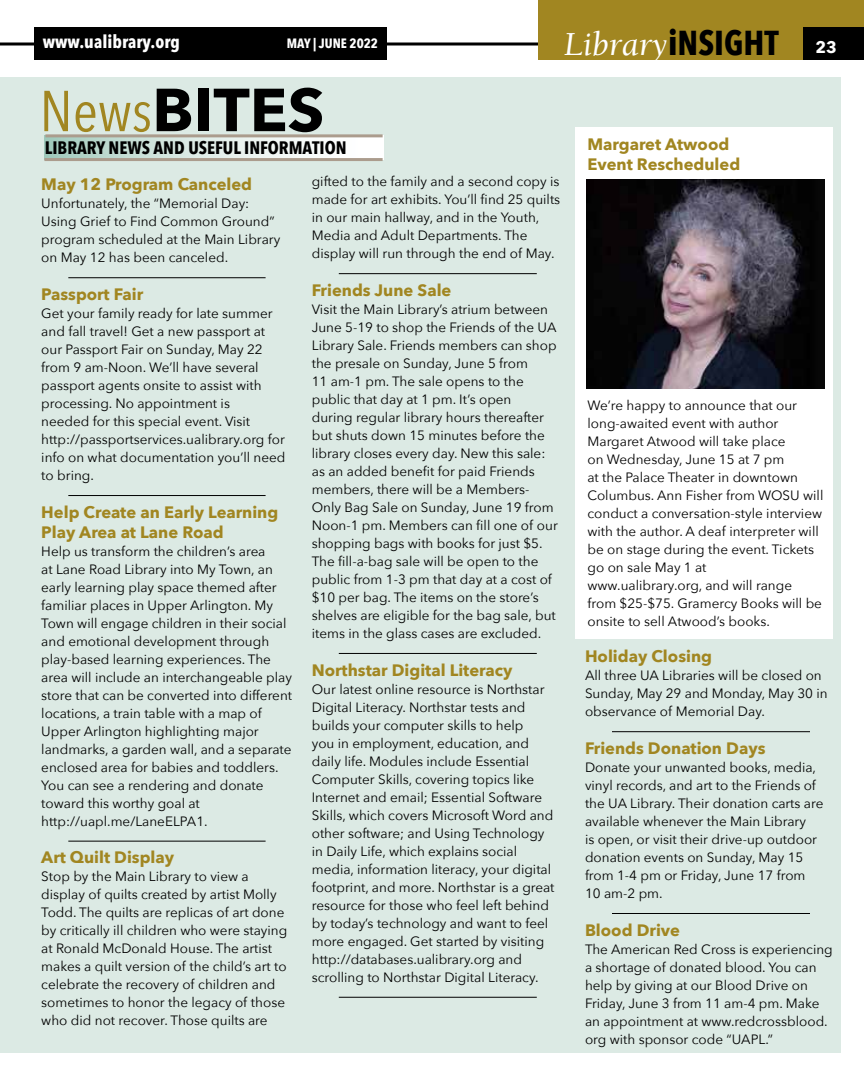
<style>
.page{position:relative;width:864px;height:1080px;background:#fff}
.page>*{position:absolute;margin:0;border:0;box-sizing:border-box;transform-origin:0 0}
.t1{font:700 60px "Avenir Next";color:#000;scale:1.04 1}
.t2{font:italic 34.5px "Berkeley Std";color:#fff}
.t3{font:700 18px "Avenir Next Condensed";color:#000}
.t4{font:700 18px "Avenir Next Condensed";color:#fff}
.t5{font:700 16.5px/19.8px "Avenir Next";color:#a18621}
.t6{font:13.5px/18px "Avenir Next";color:#000}
.t7{font:700 13.5px "Avenir Next Condensed";color:#fff}
.s1{font-family:"Avenir Next Condensed";font-weight:700;font-style:normal;color:#000}
.s2{font-family:"Avenir Next";font-weight:700;font-style:normal;font-size:16.5px}
.s3{font-family:"Avenir Next Condensed";font-weight:400;font-size:57px;color:#a18621}
</style>
<div class="page">
<div style="left:0;top:77px;width:841px;height:976px;background:#dceae4"></div>
<div style="left:576px;top:128px;width:257px;height:511px;background:#fff"></div>
<hr style="left:0;top:43px;width:864px;height:3px;background:#000">
<div style="left:538px;top:0;width:326px;height:60px;background:#a18621"></div>
<div style="left:804px;top:27px;width:60px;height:33px;background:#000"></div>
<div style="left:34px;top:27px;width:353px;height:33px;background:#000"></div>
<hr style="left:68px;top:277px;width:198px;height:1px;background:#000">
<hr style="left:68px;top:495px;width:198px;height:1px;background:#000">
<hr style="left:68px;top:841px;width:198px;height:1px;background:#000">
<hr style="left:339px;top:273px;width:198px;height:1px;background:#000">
<hr style="left:339px;top:653px;width:198px;height:1px;background:#000">
<hr style="left:339px;top:997px;width:198px;height:1px;background:#000">
<div style="left:44px;top:136px;width:340px;height:24px;background:linear-gradient(to right,#abcfc2,#fff)"></div>
<hr style="left:45px;top:134px;width:338px;height:3px;background:#ab9c8d">
<hr style="left:44px;top:158px;width:339px;height:3px;background:#ab9c8d">
<hr style="left:612px;top:731px;width:198px;height:1px;background:#000">
<hr style="left:612px;top:913px;width:198px;height:1px;background:#000">
<img style="left:586px;top:179px;width:238px;height:210px">
<h3 class="t4" style="left:43px;top:31px;width:139px">www.ualibrary.org</h3>
<p class="t7" style="left:287px;top:35px;width:93px">MAY | JUNE 2022</p>
<h2 class="t2" style="left:564px;top:26px;width:274px">Library<span class="s1">iNSIGHT</span> <span class="s2">23</span></h2>
<h1 class="t1" style="left:40px;top:58px;width:275px"><span class="s3">News</span>BITES</h1>
<h3 class="t3" style="left:45px;top:137px;width:303px">LIBRARY NEWS AND USEFUL INFORMATION</h3>
<p class="t5" style="left:41px;top:174px;width:212px">May 12 Program Canceled</p>
<p class="t6" style="left:41px;top:194px;width:241px">Unfortunately, the “Memorial Day:<br>Using Grief to Find Common Ground” program scheduled at the Main Library on May 12 has been canceled.</p>
<p class="t5" style="left:41px;top:284px;width:104px">Passport Fair</p>
<p class="t6" style="left:41px;top:304px;width:246px">Get your family ready for late summer and fall travel! Get a new passport at our Passport Fair on Sunday, May 22 from 9 am-Noon. We’ll have several passport agents onsite to assist with processing. No appointment is<br>needed for this special event. Visit http://passportservices.ualibrary.org for info on what documentation you’ll need to bring.</p>
<p class="t5" style="left:41px;top:502px;width:239px">Help Create an Early Learning<br>Play Area at Lane Road</p>
<p class="t6" style="left:41px;top:541px;width:252px">Help us transform the children’s area<br>at Lane Road Library into My Town, an early learning play space themed after familiar places in Upper Arlington. My Town will engage children in their social and emotional development through play-based learning experiences. The area will include an interchangeable play store that can be converted into different locations, a train table with a map of Upper Arlington highlighting major landmarks, a garden wall, and a separate enclosed area for babies and toddlers.<br>You can see a rendering and donate toward this worthy goal at http://uapl.me/LaneELPA1.</p>
<p class="t5" style="left:41px;top:848px;width:134px">Art Quilt Display</p>
<p class="t6" style="left:41px;top:867px;width:247px">Stop by the Main Library to view a display of quilts created by artist Molly Todd. The quilts are replicas of art done by critically ill children who were staying at Ronald McDonald House. The artist makes a quilt version of the child’s art to celebrate the recovery of children and sometimes to honor the legacy of those who did not recover. Those quilts are</p>
<p class="t6" style="left:312px;top:172px;width:250px">gifted to the family and a second copy is made for art exhibits. You’ll find 25 quilts in our main hallway, and in the Youth, Media and Adult Departments. The display will run through the end of May.</p>
<p class="t5" style="left:312px;top:280px;width:141px">Friends June Sale</p>
<p class="t6" style="left:312px;top:300px;width:248px">Visit the Main Library’s atrium between June 5-19 to shop the Friends of the UA Library Sale. Friends members can shop the presale on Sunday, June 5 from<br>11 am-1 pm. The sale opens to the public that day at 1 pm. It’s open<br>during regular library hours thereafter but shuts down 15 minutes before the library closes every day. New this sale: as an added benefit for paid Friends members, there will be a Members-Only Bag Sale on Sunday, June 19 from Noon-1 pm. Members can fill one of our shopping bags with books for just $5.<br>The fill-a-bag sale will be open to the public from 1-3 pm that day at a cost of $10 per bag. The items on the store’s shelves are eligible for the bag sale, but items in the glass cases are excluded.</p>
<p class="t5" style="left:312px;top:660px;width:202px">Northstar Digital Literacy</p>
<p class="t6" style="left:312px;top:680px;width:244px">Our latest online resource is Northstar Digital Literacy. Northstar tests and builds your computer skills to help<br>you in employment, education, and daily life. Modules include Essential Computer Skills, covering topics like Internet and email; Essential Software Skills, which covers Microsoft Word and other software; and Using Technology in Daily Life, which explains social media, information literacy, your digital footprint, and more. Northstar is a great resource for those who feel left behind by today’s technology and want to feel more engaged. Get started by visiting http://databases.ualibrary.org and scrolling to Northstar Digital Literacy.</p>
<p class="t5" style="left:588px;top:134px;width:154px">Margaret Atwood<br>Event Rescheduled</p>
<p class="t6" style="left:588px;top:395px;width:237px">We’re happy to announce that our long-awaited event with author<br>Margaret Atwood will take place<br>on Wednesday, June 15 at 7 pm<br>at the Palace Theater in downtown<br>Columbus. Ann Fisher from WOSU will conduct a conversation-style interview with the author. A deaf interpreter will be on stage during the event. Tickets go on sale May 1 at www.ualibrary.org, and will range from $25-$75. Gramercy Books will be onsite to sell Atwood’s books.</p>
<p class="t5" style="left:585px;top:646px;width:129px">Holiday Closing</p>
<p class="t6" style="left:585px;top:666px;width:244px">All three UA Libraries will be closed on<br>Sunday, May 29 and Monday, May 30 in observance of Memorial Day.</p>
<p class="t5" style="left:585px;top:738px;width:182px">Friends Donation Days</p>
<p class="t6" style="left:585px;top:758px;width:240px">Donate your unwanted books, media, vinyl records, and art to the Friends of the UA Library. Their donation carts are available whenever the Main Library<br>is open, or visit their drive-up outdoor donation events on Sunday, May 15 from 1-4 pm or Friday, June 17 from 10 am-2 pm.</p>
<p class="t5" style="left:585px;top:920px;width:97px">Blood Drive</p>
<p class="t6" style="left:585px;top:940px;width:249px">The American Red Cross is experiencing a shortage of donated blood. You can help by giving at our Blood Drive on Friday, June 3 from 11 am-4 pm. Make an appointment at www.redcrossblood. org with sponsor code “UAPL.”</p>
</div>
